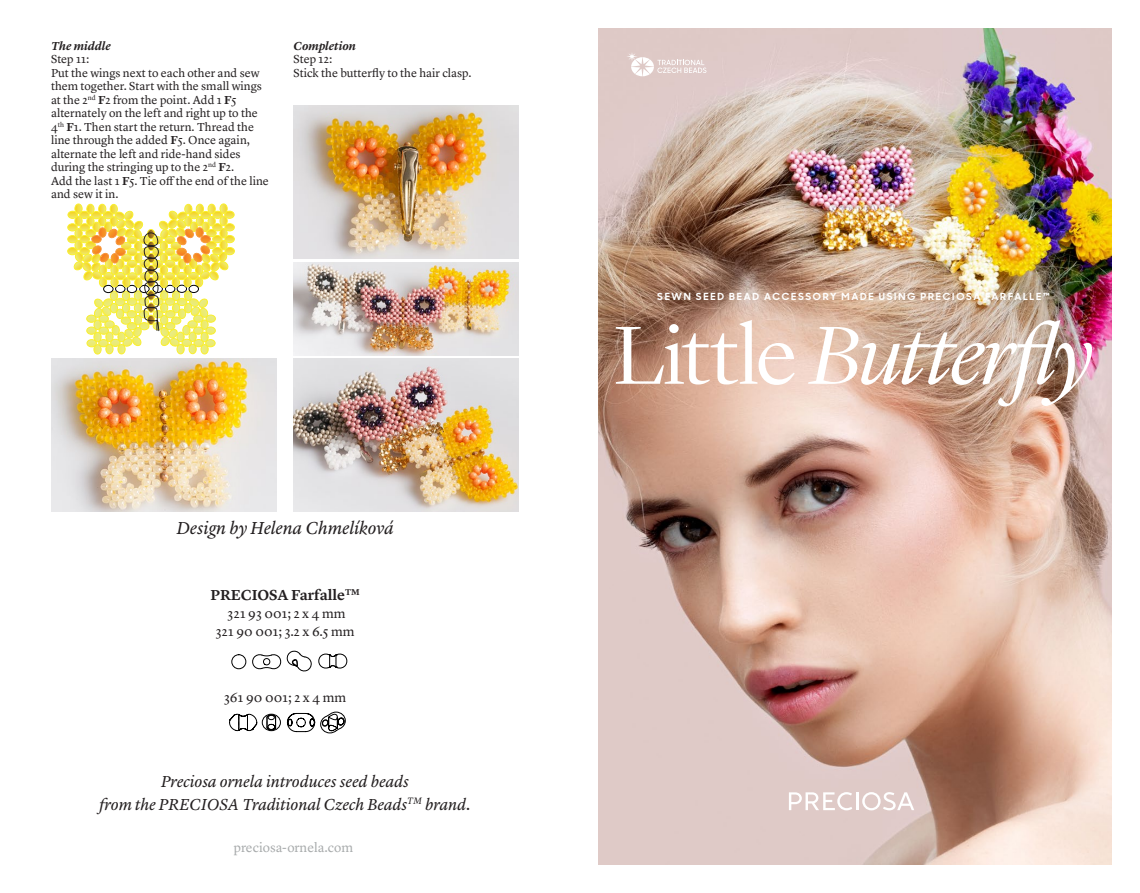
<style>
.page{position:relative;width:1140px;height:893px;background:#fff}
.page>*{position:absolute;margin:0;border:0;box-sizing:border-box;transform-origin:0 0}
.t1{font:italic 300 85.5px "Lyon Display";letter-spacing:-.015em;color:#fff;scale:1.05 1}
.t2{font:italic 18px "Lyon Text";letter-spacing:-.005em;color:#231f20}
.t3{font:italic 16.5px/22.5px "Lyon Text";letter-spacing:-.005em;color:#231f20;text-align:center}
.t4{font:600 15px "Lyon Text";color:#231f20}
.t5{font:13.5px/18px "Lyon Text";color:#231f20;text-align:center}
.t6{font:13.5px "Lyon Text";color:#a8abac}
.t7{font:12px/13.5px "Lyon Text";color:#231f20}
.t8{font:italic 600 12px "Lyon Text";letter-spacing:-.005em;color:#231f20}
.t9{font:700 9.75px "Sharp Sans Display No 1";letter-spacing:.165em;color:#fff;scale:1.05 1}
.s1{font-weight:600}
.s2{font-style:normal}
</style>
<div class="page">
<img style="left:598px;top:28px;width:513px;height:836px">
<img style="left:51px;top:359px;width:225px;height:153px">
<img style="left:293px;top:105px;width:226px;height:153px">
<img style="left:293px;top:359px;width:226px;height:153px">
<img style="left:293px;top:262px;width:226px;height:94px">
<svg style="left:68px;top:204px;width:166px;height:150px"></svg>
<div style="left:172px;top:278px;width:7px;height:9px;border:1px solid #f9ef2e;border-radius:50%"></div>
<svg style="left:229px;top:714px;width:28px;height:17px"></svg>
<svg style="left:287px;top:712px;width:58px;height:21px"></svg>
<div style="left:262px;top:714px;width:18px;height:17px;border:1px solid #000;border-radius:50%"></div>
<svg style="left:267px;top:715px;width:9px;height:15px"></svg>
<svg style="left:252px;top:654px;width:29px;height:15px"></svg>
<div style="left:232px;top:655px;width:14px;height:14px;border:1px solid #000;border-radius:50%"></div>
<svg style="left:318px;top:653px;width:29px;height:16px"></svg>
<svg style="left:287px;top:650px;width:24px;height:21px"></svg>
<hr style="left:855px;top:792px;width:3px;height:18px;background:#fff">
<svg style="left:862px;top:792px;width:52px;height:18px"></svg>
<svg style="left:789px;top:792px;width:63px;height:18px"></svg>
<svg style="left:626px;top:52px;width:80px;height:24px"></svg>
<p class="t8" style="left:51px;top:36px;width:61px">The middle</p>
<p class="t7" style="left:51px;top:51px;width:219px">Step 11:<br>Put the wings next to each other and sew them together. Start with the small wings at the 2<sup>nd</sup> <span class="s1">F</span>2 from the point. Add 1 <span class="s1">F</span>5 alternately on the left and right up to the 4<sup>th</sup> <span class="s1">F</span>1. Then start the return. Thread the line through the added <span class="s1">F</span>5. Once again, alternate the left and ride-hand sides during the stringing up to the 2<sup>nd</sup> <span class="s1">F</span>2.<br>Add the last 1 <span class="s1">F</span>5. Tie off the end of the line and sew it in.</p>
<p class="t8" style="left:293px;top:36px;width:64px">Completion</p>
<p class="t7" style="left:293px;top:51px;width:180px">Step 12:<br>Stick the butterfly to the hair clasp.</p>
<h2 class="t2" style="left:177px;top:515px;width:219px">Design by Helena Chmelíková</h2>
<p class="t4" style="left:210px;top:583px;width:151px">PRECIOSA Farfalle<sup>TM</sup></p>
<p class="t5" style="left:216px;top:603px;width:140px">321 93 001; 2 x 4 mm<br>321 90 001; 3.2 x 6.5 mm</p>
<p class="t5" style="left:224px;top:687px;width:123px">361 90 001; 2 x 4 mm</p>
<h3 class="t3" style="left:99px;top:769px;width:373px">Preciosa ornela introduces seed beads<br>from the PRECIOSA Traditional Czech Beads<sup>TM</sup> brand.</h3>
<p class="t6" style="left:234px;top:837px;width:121px">preciosa-ornela.com</p>
<p class="t9" style="left:657px;top:288px;width:266px">SEWN SEED BEAD ACCESS ORY MADE USING PRECIO</p>
<p class="t9" style="left:966px;top:288px;width:81px">SA FARFALLE™</p>
<h1 class="t1" style="left:613px;top:293px;width:458px"><span class="s2">Little</span> Butterfly</h1>
</div>
